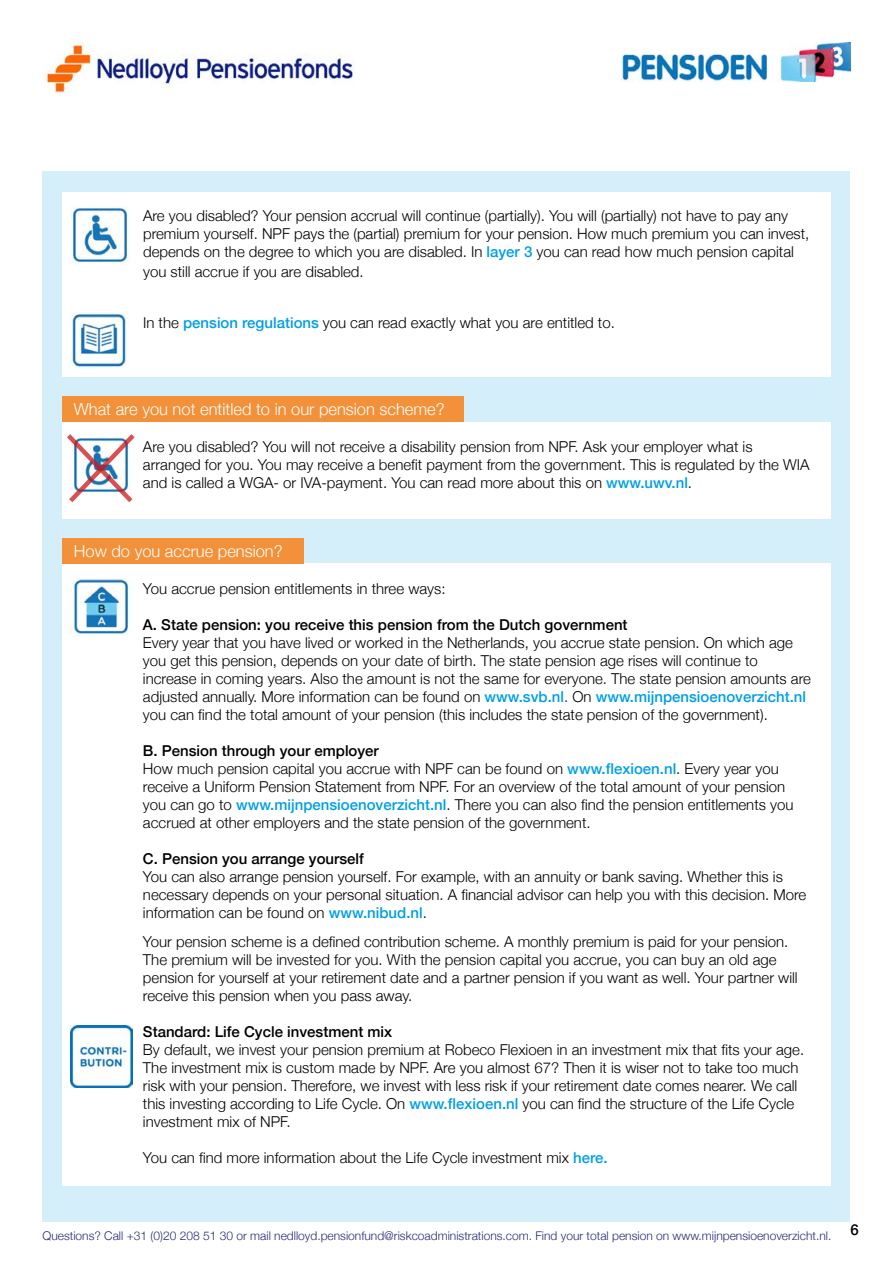
<style>
.page{position:relative;width:893px;height:1263px;background:#fff}
.page>*{position:absolute;margin:0;border:0;box-sizing:border-box;transform-origin:0 0}
.t1{font:300 16.5px "Helvetica Neue";color:#fff}
.t2{font:300 15px/18px "Helvetica Neue";color:#000}
.t3{font:500 15px "Helvetica Neue";color:#000}
.t4{font:300 12px "Helvetica Neue";color:#252b78}
.s1{font-weight:500;color:#009fe3}
.s2{color:#00f}
.s3{font-weight:500}
</style>
<div class="page">
<div style="left:43px;top:171px;width:807px;height:1050px;background:#d4effa"></div>
<div style="left:62px;top:193px;width:769px;height:184px;background:#fff"></div>
<img style="left:71px;top:206px;width:58px;height:58px">
<img style="left:71px;top:312px;width:56px;height:56px">
<div style="left:62px;top:422px;width:769px;height:97px;background:#fff"></div>
<div style="left:62px;top:563px;width:769px;height:623px;background:#fff"></div>
<img style="left:67px;top:578px;width:63px;height:59px">
<img style="left:71px;top:1026px;width:61px;height:61px">
<img style="left:44px;top:43px;width:311px;height:51px">
<svg style="left:67px;top:434px;width:68px;height:69px"></svg>
<div style="left:62px;top:396px;width:401px;height:26px;background:#f2913a"></div>
<div style="left:62px;top:538px;width:241px;height:25px;background:#f2913a"></div>
<img style="left:621px;top:43px;width:229px;height:39px">
<p class="t2" style="left:143px;top:206px;width:668px">Are you disabled? Your pension accrual will continue (partially). You will (partially) not have to pay any premium yourself. NPF pays the (partial) premium for your pension. How much premium you can invest, depends on the degree to which you are disabled. In <span class="s1">layer 3</span> you can read how much pension capital</p>
<p class="t2" style="left:143px;top:261px;width:222px">you still accrue if you are disabled.</p>
<p class="t2" style="left:143px;top:313px;width:473px">In the <span class="s1">pension regulations</span> you can read exactly what you are entitled to.</p>
<p class="t1" style="left:74px;top:396px;width:372px">What are you not entitled to in our pension scheme?</p>
<p class="t2" style="left:143px;top:437px;width:668px">Are you disabled? You will not receive a disability pension from NPF. Ask your employer what is arranged for you. You may receive a benefit payment from the government. This is regulated by the WIA and is called a WGA- or IVA-payment. You can read more about this on <span class="s1">www.uwv.nl</span>.</p>
<p class="t1" style="left:74px;top:538px;width:210px">How do you accrue pension?</p>
<p class="t2" style="left:143px;top:578px;width:304px">You accrue pension entitlements in three ways:</p>
<p class="t3" style="left:143px;top:612px;width:486px">A. State pension: you receive this pension from the Dutch government</p>
<p class="t2" style="left:143px;top:632px;width:669px">Every year that you have lived or worked in the Netherlands, you accrue state pension. On which age you get this pension, depends on your date of birth. The state pension age rises will continue to increase in coming years. Also the amount is not the same for everyone. The state pension amounts are adjusted annually. More information can be found on <span class="s1">www.svb.nl</span><span class="s2">.</span> On <span class="s1">www.mijnpensioenoverzicht.nl </span>you can find the total amount of your pension (this includes the state pension of the government).</p>
<p class="t2" style="left:143px;top:740px;width:652px"><span class="s3">B. Pension through your employer<br></span>How much pension capital you accrue with NPF can be found on <span class="s1">www.flexioen.nl</span>. Every year you receive a Uniform Pension Statement from NPF. For an overview of the total amount of your pension you can go to <span class="s1">www.mijnpensioenoverzicht.nl</span>. There you can also find the pension entitlements you accrued at other employers and the state pension of the government.</p>
<p class="t3" style="left:143px;top:846px;width:222px">C. Pension you arrange yourself</p>
<p class="t2" style="left:143px;top:866px;width:665px">You can also arrange pension yourself. For example, with an annuity or bank saving. Whether this is necessary depends on your personal situation. A financial advisor can help you with this decision. More information can be found on <span class="s1">www.nibud.nl</span>.</p>
<p class="t2" style="left:143px;top:931px;width:656px">Your pension scheme is a defined contribution scheme. A monthly premium is paid for your pension.<br>The premium will be invested for you. With the pension capital you accrue, you can buy an old age pension for yourself at your retirement date and a partner pension if you want as well. Your partner will receive this pension when you pass away.</p>
<p class="t3" style="left:143px;top:1019px;width:251px">Standard: Life Cycle investment mix</p>
<p class="t2" style="left:143px;top:1039px;width:663px">By default, we invest your pension premium at Robeco Flexioen in an investment mix that fits your age.<br>The investment mix is custom made by NPF. Are you almost 67? Then it is wiser not to take too much risk with your pension. Therefore, we invest with less risk if your retirement date comes nearer. We call this investing according to Life Cycle. On <span class="s1">www.flexioen.nl</span> you can find the structure of the Life Cycle investment mix of NPF.</p>
<p class="t2" style="left:143px;top:1147px;width:466px">You can find more information about the Life Cycle investment mix <span class="s1">here.</span></p>
<p class="t4" style="left:43px;top:1225px;width:790px">Questions? Call +31 (0)20 208 51 30 or mail nedlloyd.pensionfund@riskcoadministrations.com. Find your total pension on www.mijnpensioenoverzicht.nl.</p>
<p class="t3" style="left:850px;top:1218px;width:10px">6</p>
</div>
